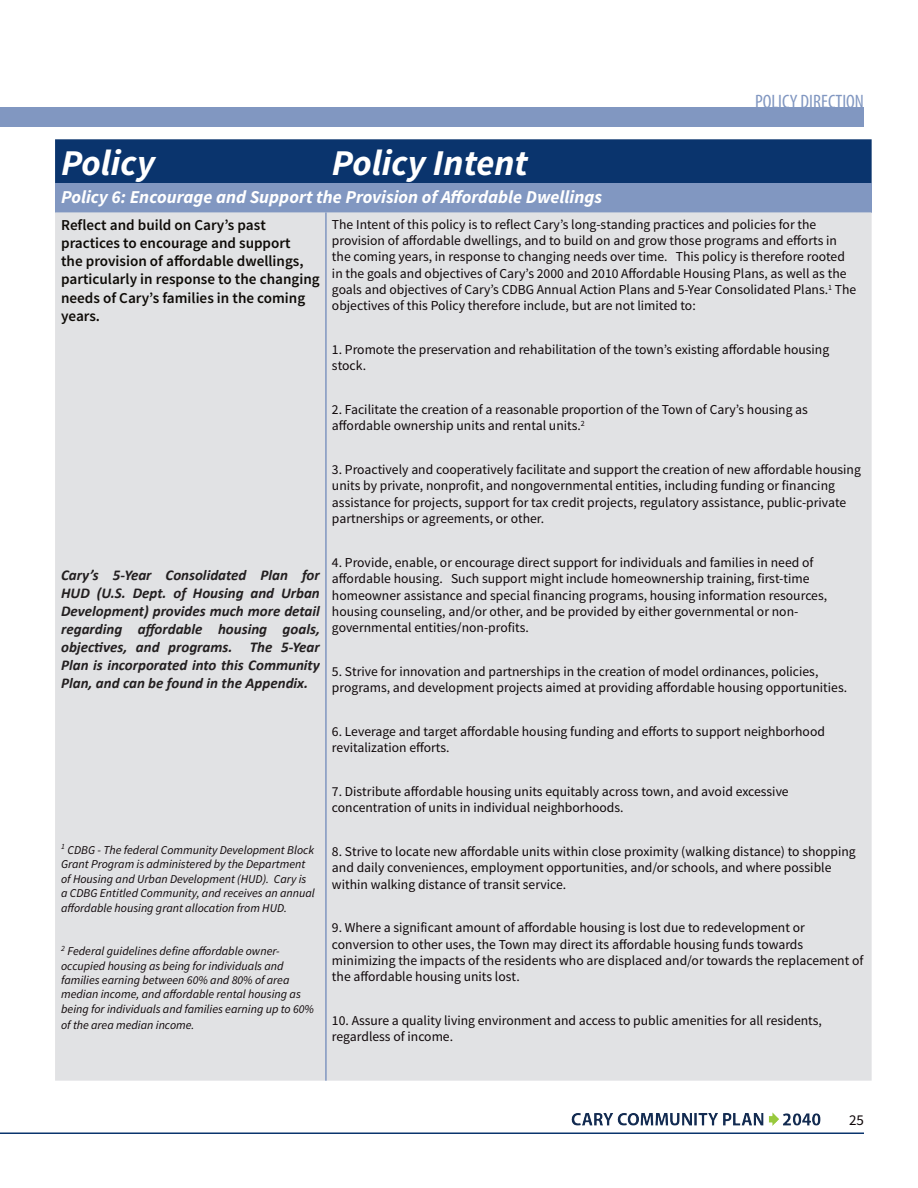
<style>
.page{position:relative;width:918px;height:1188px;background:#fff}
.page>*{position:absolute;margin:0;border:0;box-sizing:border-box;transform-origin:0 0}
.t1{font:italic 700 36.3px "Source Sans Pro";color:#fff}
.t2{font:condensed 19.5px "Myriad Pro";color:#8197c1}
.t3{font:italic 700 18.15px "Source Sans Pro";color:#fff}
.t4{font:600 15.15px/18.1px "Source Sans Pro";color:#0e0b07}
.t5{font:italic 700 15px/18px "Calibri";color:#231f20;text-align:justify}
.t6{font:15px "Source Sans Pro";color:#0e0608}
.t7{font:13.65px/16.4px "Source Sans Pro";color:#0e0608}
.t8{font:italic 12px/14.4px "Source Sans Pro";color:#0e0608}
</style>
<div class="page">
<div style="left:0;top:107px;width:864px;height:20px;background:#8197c1"></div>
<div style="left:55px;top:139px;width:817px;height:44px;background:#0a346d"></div>
<div style="left:55px;top:183px;width:817px;height:29px;background:#8197c1"></div>
<div style="left:55px;top:212px;width:817px;height:869px;background:#e1e2e4"></div>
<hr style="left:325px;top:212px;width:2px;height:869px;background:#8197c1">
<hr style="left:0;top:1132px;width:864px;height:2px;background:#0a346d">
<img style="left:571px;top:1112px;width:249px;height:14px">
<h2 class="t2" style="left:755px;top:89px;width:110px">POLICY DIRECTION</h2>
<h1 class="t1" style="left:61px;top:140px;width:95px">Policy</h1>
<h1 class="t1" style="left:332px;top:140px;width:198px">Policy Intent</h1>
<h3 class="t3" style="left:61px;top:185px;width:542px">Policy 6: Encourage and Support the Provision of Affordable Dwellings</h3>
<p class="t4" style="left:61px;top:216px;width:260px">Reflect and build on Cary’s past practices to encourage and support<br>the provision of affordable dwellings, particularly in response to the changing needs of Cary’s families in the coming years.</p>
<p class="t7" style="left:332px;top:216px;width:526px">The Intent of this policy is to reflect Cary’s long-standing practices and policies for the provision of affordable dwellings, and to build on and grow those programs and efforts in the coming years, in response to changing needs over time. This policy is therefore rooted in the goals and objectives of Cary’s 2000 and 2010 Affordable Housing Plans, as well as the goals and objectives of Cary’s CDBG Annual Action Plans and 5-Year Consolidated Plans.<sup>1</sup> The objectives of this Policy therefore include, but are not limited to:</p>
<p class="t7" style="left:332px;top:342px;width:499px">1. Promote the preservation and rehabilitation of the town’s existing affordable housing stock.</p>
<p class="t7" style="left:332px;top:402px;width:478px">2. Facilitate the creation of a reasonable proportion of the Town of Cary’s housing as affordable ownership units and rental units.<sup>2</sup></p>
<p class="t7" style="left:332px;top:462px;width:530px">3. Proactively and cooperatively facilitate and support the creation of new affordable housing units by private, nonprofit, and nongovernmental entities, including funding or financing assistance for projects, support for tax credit projects, regulatory assistance, public-private partnerships or agreements, or other.</p>
<p class="t7" style="left:332px;top:554px;width:497px">4. Provide, enable, or encourage direct support for individuals and families in need of affordable housing. Such support might include homeownership training, first-time homeowner assistance and special financing programs, housing information resources, housing counseling, and/or other, and be provided by either governmental or non&shy;governmental entities/non-profits.</p>
<p class="t7" style="left:332px;top:663px;width:517px">5. Strive for innovation and partnerships in the creation of model ordinances, policies, programs, and development projects aimed at providing affordable housing opportunities.</p>
<p class="t7" style="left:332px;top:723px;width:495px">6. Leverage and target affordable housing funding and efforts to support neighborhood revitalization efforts.</p>
<p class="t7" style="left:332px;top:783px;width:458px">7. Distribute affordable housing units equitably across town, and avoid excessive concentration of units in individual neighborhoods.</p>
<p class="t7" style="left:332px;top:843px;width:525px">8. Strive to locate new affordable units within close proximity (walking distance) to shopping and daily conveniences, employment opportunities, and/or schools, and where possible within walking distance of transit service.</p>
<p class="t7" style="left:332px;top:920px;width:533px">9. Where a significant amount of affordable housing is lost due to redevelopment or conversion to other uses, the Town may direct its affordable housing funds towards minimizing the impacts of the residents who are displaced and/or towards the replacement of the affordable housing units lost.</p>
<p class="t7" style="left:332px;top:1013px;width:492px">10. Assure a quality living environment and access to public amenities for all residents, regardless of income.</p>
<p class="t5" style="left:61px;top:566px;width:260px">Cary’s 5-Year Consolidated Plan for HUD (U.S. Dept. of Housing and Urban Development) provides much more detail regarding affordable housing goals, objectives, and programs. The 5-Year Plan is incorporated into this Community Plan, and can be found in the Appendix.</p>
<p class="t8" style="left:61px;top:843px;width:255px"><sup>1</sup> CDBG - The federal Community Development Block Grant Program is administered by the Department of Housing and Urban Development (HUD). Cary is a CDBG Entitled Community, and receives an annual affordable housing grant allocation from HUD.</p>
<p class="t8" style="left:61px;top:944px;width:254px"><sup>2</sup> Federal guidelines define affordable owner&shy;occupied housing as being for individuals and families earning between 60% and 80% of area median income, and affordable rental housing as being for individuals and families earning up to 60%</p>
<p class="t8" style="left:61px;top:1018px;width:135px">of the area median income.</p>
<p class="t6" style="left:849px;top:1111px;width:16px">25</p>
</div>
